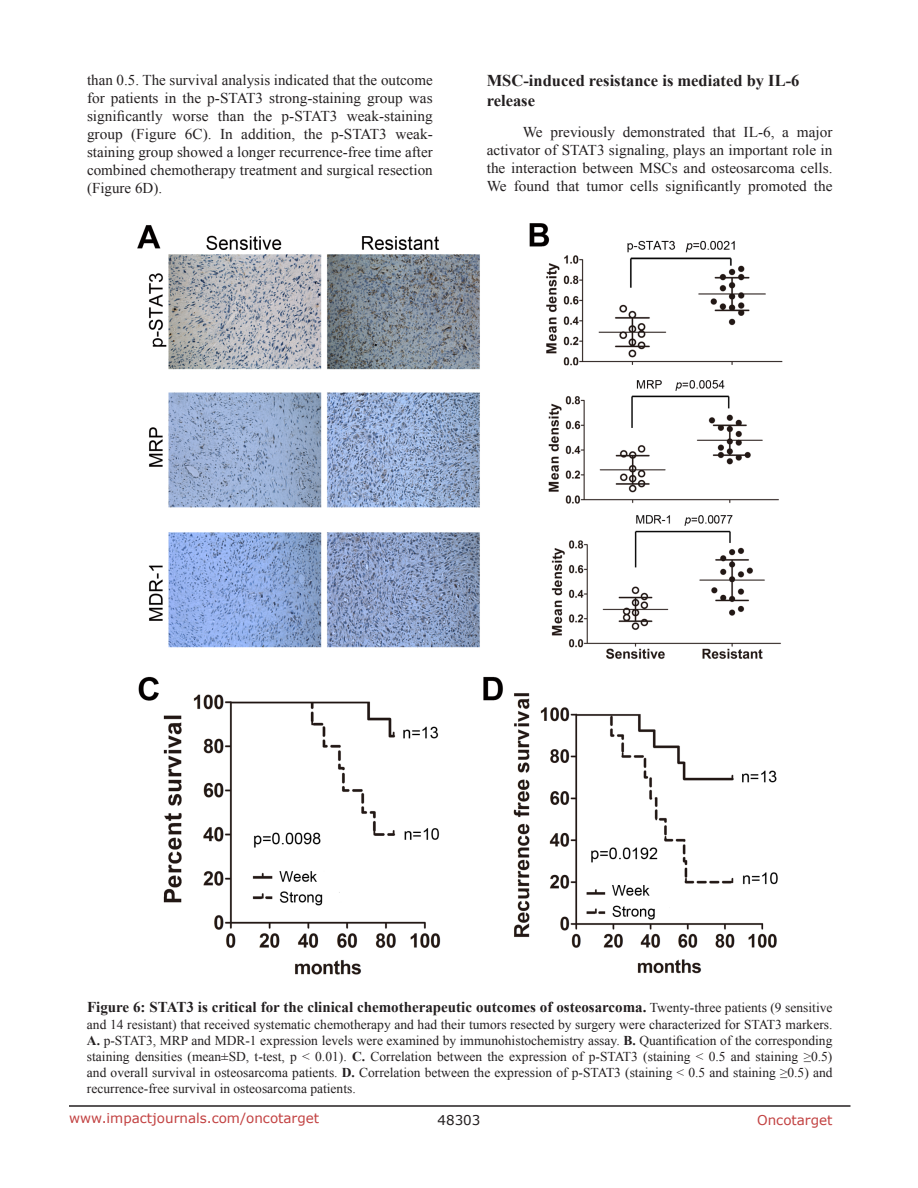
<style>
.page{position:relative;width:918px;height:1188px;background:#fff}
.page>*{position:absolute;margin:0;border:0;box-sizing:border-box;transform-origin:0 0}
.t1{font:700 16.5px/19.8px "Times New Roman";color:#231f20}
.t2{font:15px/18px "Times New Roman";color:#231f20;text-align:justify}
.t3{font:700 15px "Times New Roman";color:#231f20}
.t4{font:13.5px/16.2px "Times New Roman";color:#231f20;text-align:justify}
.t5{font:13.5px "Verdana";color:#c24141}
.t6{font:13.5px "Verdana";color:#231f20}
.s1{font-weight:400;font-size:13.5px}
.s2{font-weight:700}
</style>
<div class="page">
<hr style="left:69px;top:1105px;width:781px;height:2px;background:#231f20">
<img style="left:137px;top:223px;width:646px;height:752px">
<p class="t2" style="left:87px;top:71px;width:347px">than 0.5. The survival analysis indicated that the outcome for patients in the p-STAT3 strong-staining group was significantly worse than the p-STAT3 weak-staining group (Figure 6C). In addition, the p-STAT3 weak&shy;staining group showed a longer recurrence-free time after combined chemotherapy treatment and surgical resection (Figure 6D).</p>
<p class="t1" style="left:487px;top:70px;width:314px">MSC-induced resistance is mediated by IL-6 release</p>
<p class="t2" style="left:487px;top:123px;width:347px;text-indent:36px">We previously demonstrated that IL-6, a major activator of STAT3 signaling, plays an important role in the interaction between MSCs and osteosarcoma cells.<br>We found that tumor cells significantly promoted the</p>
<p class="t3" style="left:87px;top:997px;width:747px">Figure 6: STAT3 is critical for the clinical chemotherapeutic outcomes of osteosarcoma. <span class="s1">Twenty-three patients (9 sensitive</span></p>
<p class="t4" style="left:87px;top:1016px;width:747px">and 14 resistant) that received systematic chemotherapy and had their tumors resected by surgery were characterized for STAT3 markers.<br><span class="s2">A.</span> p-STAT3, MRP and MDR-1 expression levels were examined by immunohistochemistry assay. <span class="s2">B.</span> Quantification of the corresponding staining densities (mean±SD, t-test, p &lt; 0.01). <span class="s2">C.</span> Correlation between the expression of p-STAT3 (staining &lt; 0.5 and staining ≥0.5) and overall survival in osteosarcoma patients. <span class="s2">D.</span> Correlation between the expression of p-STAT3 (staining &lt; 0.5 and staining ≥0.5) and recurrence-free survival in osteosarcoma patients.</p>
<p class="t5" style="left:69px;top:1109px;width:252px">www.impactjournals.com/oncotarget</p>
<p class="t6" style="left:438px;top:1111px;width:44px">48303</p>
<p class="t5" style="left:757px;top:1111px;width:77px">Oncotarget</p>
</div>
